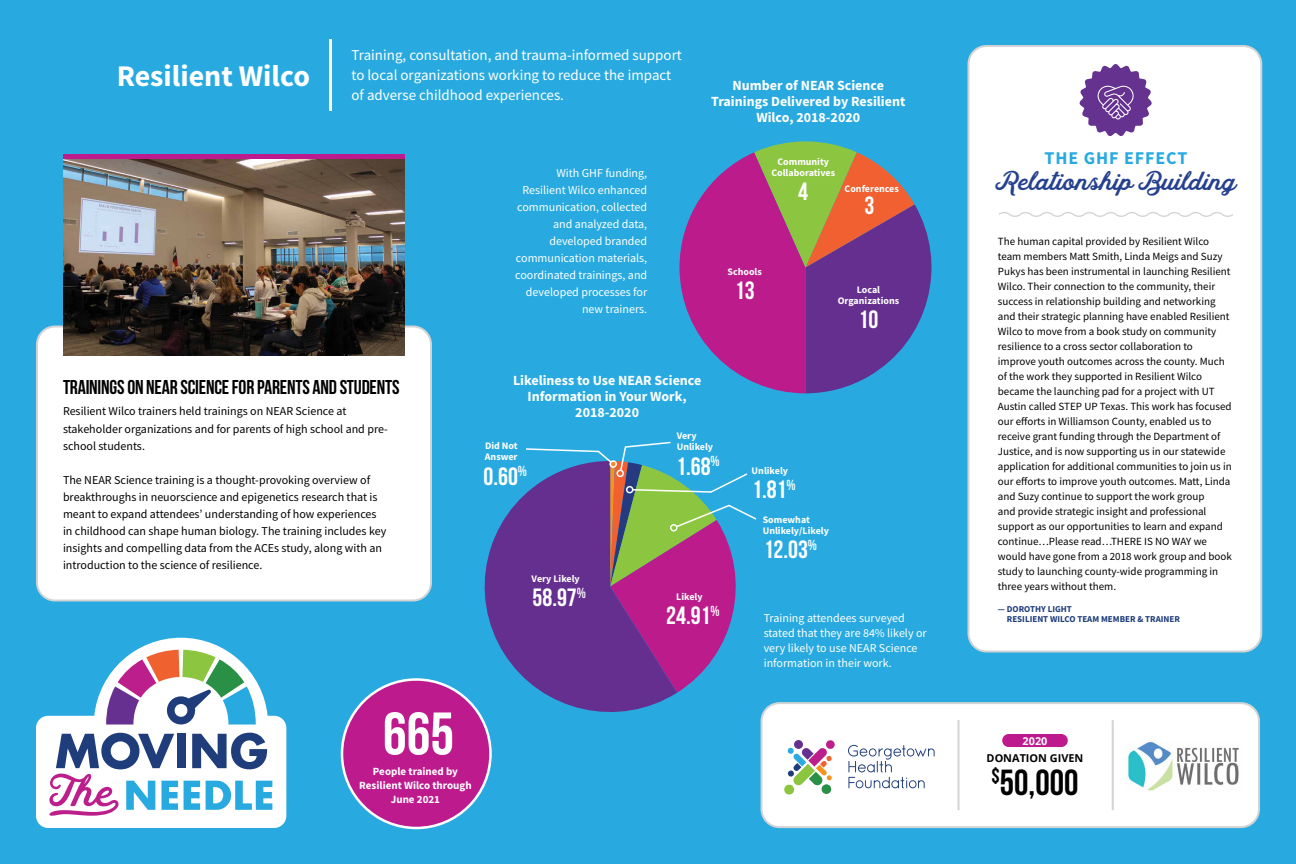
<style>
.page{position:relative;width:1296px;height:864px;background:#28aae1}
.page>*{position:absolute;margin:0;border:0;box-sizing:border-box;transform-origin:0 0}
.t1{font:60px "Bebas Neue";color:#fff}
.t2{font:36.25px "Bebas Neue";color:#000}
.t3{font:700 30px "Source Sans Pro";color:#fff}
.t4{font:25px "Bebas Neue";color:#fff}
.t5{font:25px "Hanley Pro Script";color:#25408f}
.t6{font:20px "Bebas Neue";letter-spacing:-.01em;color:#000}
.t7{font:700 18px "Source Sans Pro";letter-spacing:.05em;color:#28aae1}
.t8{font:15px/20px "Source Sans Pro";color:#fff}
.t9{font:700 14px/16px "Source Sans Pro";color:#fff;text-align:center}
.t10{font:12px/17px "Source Sans Pro";color:#000}
.t11{font:12px/17px "Source Sans Pro";color:#fff}
.t12{font:11px/15px "Source Sans Pro";color:#000}
.t13{font:700 11px/14px "Source Sans Pro";color:#fff;text-align:center}
.t14{font:700 10.9px "Open Sans";color:#000}
.t15{font:700 10.9px "Open Sans";color:#fff}
.t16{font:700 10px/11px "Source Sans Pro";color:#fff}
.t17{font:700 9px/10.8px "Source Sans Pro";color:#1f3d7b}
</style>
<div class="page">
<div style="left:762px;top:703px;width:497px;height:124px;background:#fff;border-radius:18px"></div>
<div style="left:760px;top:702px;width:500px;height:126px;border:2px solid #d1d3d4;border-radius:18px"></div>
<svg style="left:784px;top:740px;width:51px;height:55px"></svg>
<svg style="left:848px;top:745px;width:87px;height:43px"></svg>
<hr style="left:1112px;top:720px;width:2px;height:90px;background:#d1d3d4">
<hr style="left:958px;top:720px;width:2px;height:90px;background:#d1d3d4">
<div style="left:1002px;top:734px;width:66px;height:13px;background:#bd1b8d;border-radius:7px"></div>
<img style="left:1127px;top:741px;width:112px;height:50px">
<hr style="left:329px;top:39px;width:3px;height:72px;background:#fff">
<div style="left:968px;top:46px;width:293px;height:606px;background:#fff;border-radius:18px"></div>
<div style="left:968px;top:45px;width:294px;height:607px;border:2px solid #d1d3d4;border-radius:18px"></div>
<svg style="left:999px;top:212px;width:234px;height:5px"></svg>
<svg style="left:1080px;top:64px;width:72px;height:72px"></svg>
<div style="left:37px;top:326px;width:394px;height:274px;background:#fff;border-radius:18px"></div>
<div style="left:36px;top:326px;width:396px;height:276px;border:2px solid #d1d3d4;border-radius:18px"></div>
<svg style="left:36px;top:638px;width:250px;height:190px;fill:#fff"></svg>
<div style="left:177px;top:734px;width:9px;height:34px;background:#1f3d7b"></div>
<svg style="left:192px;top:733px;width:75px;height:36px;background:#798bb0"></svg>
<svg style="left:49px;top:733px;width:129px;height:83px;background:#b2b4d2"></svg>
<svg style="left:184px;top:781px;width:16px;height:29px"></svg>
<svg style="left:206px;top:781px;width:66px;height:29px"></svg>
<svg style="left:106px;top:650px;width:150px;height:76px;background:#abb2bb"></svg>
<div style="left:342px;top:680px;width:148px;height:148px;background:#bd1b8d;border-radius:50%"></div>
<img style="left:63px;top:159px;width:342px;height:197px">
<svg style="left:484px;top:495px;width:193px;height:217px;fill:#652f8f"></svg>
<svg style="left:680px;top:141px;width:252px;height:252px"></svg>
<svg style="left:524px;top:441px;width:233px;height:252px"></svg>
<div style="left:609px;top:460px;width:8px;height:8px;border:2px solid #fff;border-radius:50%"></div>
<div style="left:63px;top:154px;width:342px;height:5px;background:#bd1b8d"></div>
<h3 class="t3" style="left:117px;top:56px;width:195px">Resilient Wilco</h3>
<h3 class="t8" style="left:352px;top:45px;width:332px">Training, consultation, and trauma-informed support to local organizations working to reduce the impact of adverse childhood experiences.</h3>
<p class="t11" style="left:515px;top:164px;width:133px;text-align:right">With GHF funding,<br>Resilient Wilco enhanced communication, collected and analyzed data, developed branded communication materials, coordinated trainings, and developed processes for new trainers.</p>
<p class="t9" style="left:711px;top:77px;width:196px">Number of NEAR Science<br>Trainings Delivered by Resilient<br>Wilco, 2018-2020</p>
<p class="t16" style="left:771px;top:156px;width:65px;text-align:center">Community<br>Collaboratives</p>
<h3 class="t4" style="left:798px;top:177px;width:11px">4</h3>
<p class="t16" style="left:845px;top:183px;width:56px">Conferences</p>
<h3 class="t4" style="left:864px;top:191px;width:11px">3</h3>
<p class="t16" style="left:728px;top:266px;width:36px">Schools</p>
<h3 class="t4" style="left:735px;top:276px;width:21px">13</h3>
<p class="t16" style="left:838px;top:284px;width:63px;text-align:center">Local<br>Organizations</p>
<h3 class="t4" style="left:859px;top:305px;width:21px">10</h3>
<h3 class="t6" style="left:63px;top:376px;width:338px">TRAININGS ON NEAR SCIENCE FOR PARENTS AND STUDENTS</h3>
<p class="t10" style="left:63px;top:403px;width:326px">Resilient Wilco trainers held trainings on NEAR Science at stakeholder organizations and for parents of high school and pre&shy;school students.</p>
<p class="t10" style="left:63px;top:471px;width:325px">The NEAR Science training is a thought-provoking overview of breakthroughs in neuorscience and epigenetics research that is meant to expand attendees’ understanding of how experiences in childhood can shape human biology. The training includes key insights and compelling data from the ACEs study, along with an introduction to the science of resilience.</p>
<p class="t9" style="left:513px;top:372px;width:190px">Likeliness to Use NEAR Science<br>Information in Your Work,<br>2018-2020</p>
<p class="t16" style="left:485px;top:441px;width:34px">Did Not<br>Answer</p>
<h3 class="t4" style="left:484px;top:462px;width:45px">0.60<sup>%</sup></h3>
<p class="t16" style="left:532px;top:573px;width:50px">Very Likely</p>
<h3 class="t4" style="left:533px;top:584px;width:55px">58.97<sup>%</sup></h3>
<p class="t16" style="left:677px;top:431px;width:38px">Very<br>Unlikely</p>
<h3 class="t4" style="left:676px;top:452px;width:45px">1.68<sup>%</sup></h3>
<p class="t16" style="left:676px;top:591px;width:28px">Likely</p>
<h3 class="t4" style="left:666px;top:602px;width:55px">24.91<sup>%</sup></h3>
<h1 class="t1" style="left:383px;top:701px;width:73px">665</h1>
<p class="t13" style="left:359px;top:764px;width:114px">People trained by<br>Resilient Wilco through<br>June 2021</p>
<p class="t16" style="left:752px;top:465px;width:38px">Unlikely</p>
<h3 class="t4" style="left:752px;top:476px;width:45px">1.81<sup>%</sup></h3>
<p class="t16" style="left:763px;top:514px;width:68px">Somewhat<br>Unlikely/Likely</p>
<h3 class="t4" style="left:764px;top:536px;width:55px">12.03<sup>%</sup></h3>
<p class="t11" style="left:764px;top:610px;width:164px;line-height:15px">Training attendees surveyed stated that they are 84% likely or very likely to use NEAR Science information in their work.</p>
<h3 class="t7" style="left:1045px;top:146px;width:144px">THE GHF EFFECT</h3>
<h3 class="t5" style="left:995px;top:161px;width:243px">Relationship Building</h3>
<p class="t12" style="left:998px;top:233px;width:236px">The human capital provided by Resilient Wilco team members Matt Smith, Linda Meigs and Suzy Pukys has been instrumental in launching Resilient Wilco. Their connection to the community, their success in relationship building and networking and their strategic planning have enabled Resilient Wilco to move from a book study on community resilience to a cross sector collaboration to improve youth outcomes across the county. Much of the work they supported in Resilient Wilco became the launching pad for a project with UT Austin called STEP UP Texas. This work has focused our efforts in Williamson County, enabled us to receive grant funding through the Department of Justice, and is now supporting us in our statewide application for additional communities to join us in our efforts to improve youth outcomes. Matt, Linda and Suzy continue to support the work group<br>and provide strategic insight and professional support as our opportunities to learn and expand continue…Please read…THERE IS NO WAY we would have gone from a 2018 work group and book study to launching county-wide programming in three years without them.</p>
<p class="t17" style="left:1007px;top:603px;width:175px;text-indent:-9px">— DOROTHY LIGHT<br>RESILIENT WILCO TEAM MEMBER &amp; TRAINER</p>
<p class="t15" style="left:1023px;top:733px;width:26px">2020</p>
<p class="t14" style="left:987px;top:750px;width:98px">DONATION GIVEN</p>
<h2 class="t2" style="left:992px;top:763px;width:88px"><sup>$</sup>50,000</h2>
</div>
